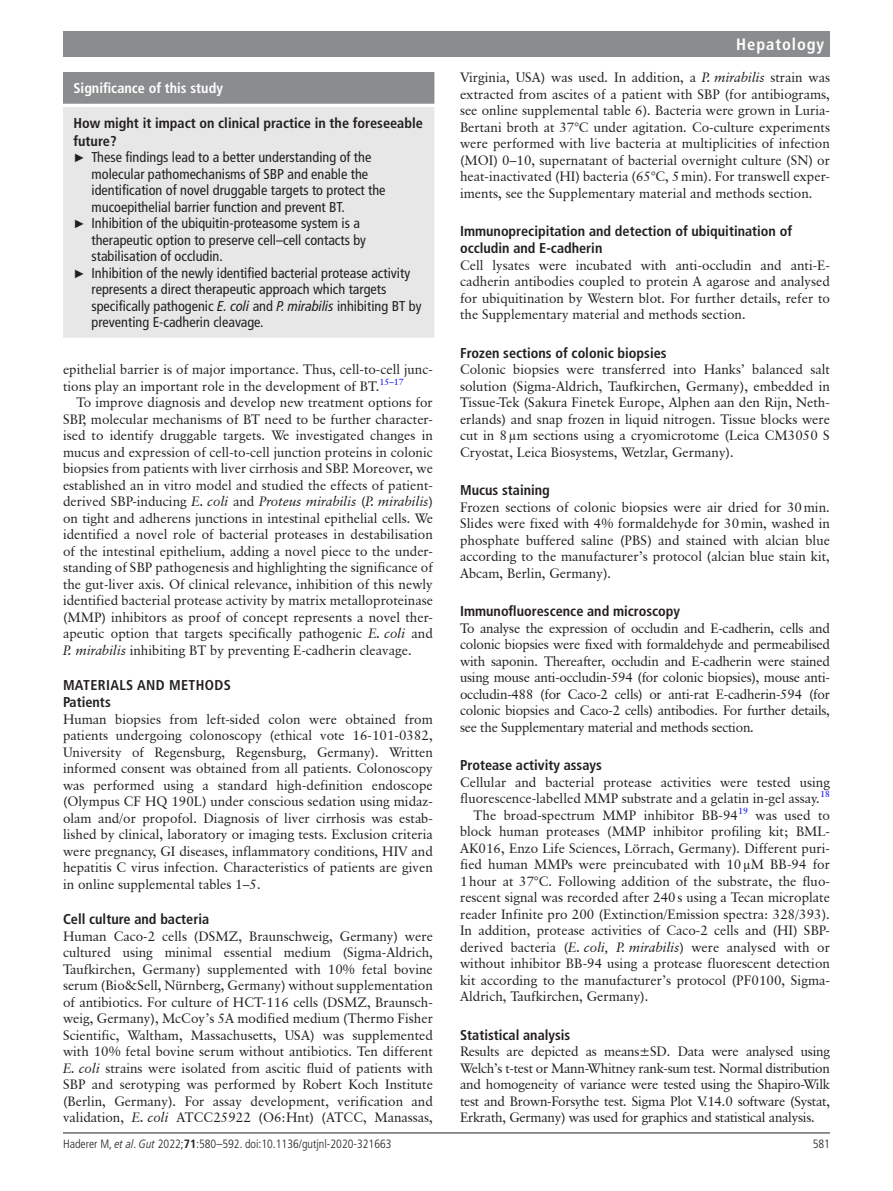
<style>
.page{position:relative;width:893px;height:1191px;background:#fff}
.page>*{position:absolute;margin:0;border:0;box-sizing:border-box;transform-origin:0 0}
.t1{font:700 condensed 16.5px "Frutiger LT Pro";letter-spacing:.055em;color:#fff}
.t2{font:condensed 14.25px "Frutiger LT Pro";color:#231f20}
.t3{font:700 condensed 14.25px/17.2px "Frutiger LT Pro";color:#231f20}
.t4{font:700 condensed 14.25px/17.2px "Frutiger LT Pro";letter-spacing:.025em;color:#231f20}
.t5{font:700 condensed 14.25px "Frutiger LT Pro";color:#fff}
.t6{font:13.5px/16.5px "Classical Garamond BT";color:#231f20;text-align:justify}
.t7{font:300 condensed 12px "Frutiger LT Pro";color:#231f20}
.s1{font-family:"Arial";font-stretch:normal;font-size:12px}
.s2{font-style:italic}
.s3{font-family:"Times New Roman"}
.s4{font-weight:700}
</style>
<div class="page">
<hr style="left:63px;top:1132px;width:767px;height:1px;background:#231f20">
<div style="left:63px;top:31px;width:767px;height:25px;background:#8a8c8e"></div>
<div style="left:64px;top:73px;width:370px;height:30px;background:#8a8c8e"></div>
<div style="left:63px;top:72px;width:371px;height:32px;border:2px solid #8a8c8e"></div>
<div style="left:64px;top:108px;width:370px;height:229px;background:#e7e7e7"></div>
<div style="left:63px;top:107px;width:371px;height:230px;border:2px solid #e7e7e7"></div>
<p class="t5" style="left:74px;top:80px;width:151px">Significance of this study</p>
<p class="t3" style="left:74px;top:115px;width:351px">How might it impact on clinical practice in the foreseeable</p>
<p class="t3" style="left:74px;top:132px;width:45px">future?</p>
<p class="t2" style="left:73px;top:149px;width:299px"><span class="s1">►</span> These findings lead to a better understanding of the</p>
<p class="t2" style="left:92px;top:165px;width:278px">molecular pathomechanisms of SBP and enable the</p>
<p class="t2" style="left:92px;top:182px;width:296px">identification of novel druggable targets to protect the</p>
<p class="t2" style="left:92px;top:198px;width:255px">mucoepithelial barrier function and prevent BT.</p>
<p class="t2" style="left:73px;top:215px;width:288px"><span class="s1">►</span> Inhibition of the ubiquitin-proteasome system is a</p>
<p class="t2" style="left:92px;top:231px;width:276px">therapeutic option to preserve cell–cell contacts by</p>
<p class="t2" style="left:92px;top:248px;width:133px">stabilisation of occludin.</p>
<p class="t2" style="left:73px;top:264px;width:338px"><span class="s1">►</span> Inhibition of the newly identified bacterial protease activity</p>
<p class="t2" style="left:92px;top:281px;width:296px">represents a direct therapeutic approach which targets</p>
<p class="t2" style="left:92px;top:297px;width:331px">specifically pathogenic <span class="s2">E. coli</span> and <span class="s2">P. mirabilis</span> inhibiting BT by</p>
<p class="t2" style="left:92px;top:314px;width:173px">preventing E-cadherin cleavage.</p>
<p class="t6" style="left:63px;top:361px;width:371px">epithelial barrier is of major importance. Thus, cell-to-cell junc&shy;tions play an important role in the development of BT.<sup>15–17</sup></p>
<p class="t6" style="left:63px;top:394px;width:371px;text-indent:14px">To improve diagnosis and develop new treatment options for SBP, molecular mechanisms of BT need to be further character&shy;ised to identify druggable targets. We investigated changes in mucus and expression of cell-to-cell junction proteins in colonic biopsies from patients with liver cirrhosis and SBP. Moreover, we established an in vitro model and studied the effects of patient&shy;derived SBP-inducing <span class="s2">E. coli</span> and <span class="s2">Proteus mirabilis</span> (<span class="s2">P. mirabilis</span>) on tight and adherens junctions in intestinal epithelial cells. We identified a novel role of bacterial proteases in destabilisation of the intestinal epithelium, adding a novel piece to the under&shy;standing of SBP pathogenesis and highlighting the significance of the gut-liver axis. Of clinical relevance, inhibition of this newly identified bacterial protease activity by matrix metalloproteinase (MMP) inhibitors as proof of concept represents a novel ther&shy;apeutic option that targets specifically pathogenic <span class="s2">E. coli</span> and <span class="s2">P. mirabilis</span> inhibiting BT by preventing E-cadherin cleavage.</p>
<p class="t4" style="left:63px;top:676px;width:169px">MATERIALS AND METHODS<br>Patients</p>
<p class="t6" style="left:63px;top:710px;width:371px">Human biopsies from left-sided colon were obtained from patients undergoing colonoscopy (ethical vote 16-101-0382, University of Regensburg, Regensburg, Germany). Written informed consent was obtained from all patients. Colonoscopy was performed using a standard high-definition endoscope (Olympus CF HQ 190L) under conscious sedation using midaz&shy;olam and/or propofol. Diagnosis of liver cirrhosis was estab&shy;lished by clinical, laboratory or imaging tests. Exclusion criteria were pregnancy, GI diseases, inflammatory conditions, HIV and hepatitis C virus infection. Characteristics of patients are given in online supplemental tables 1–5.</p>
<p class="t3" style="left:63px;top:910px;width:148px">Cell culture and bacteria</p>
<p class="t6" style="left:63px;top:927px;width:371px">Human Caco-2 cells (DSMZ, Braunschweig, Germany) were cultured using minimal essential medium (Sigma-Aldrich, Taufkirchen, Germany) supplemented with 10% fetal bovine serum (Bio&amp;Sell, Nürnberg, Germany) without supplementation of antibiotics. For culture of HCT-116 cells (DSMZ, Braunsch&shy;weig, Germany), McCoy’s 5A modified medium (Thermo Fisher Scientific, Waltham, Massachusetts, USA) was supplemented with 10% fetal bovine serum without antibiotics. Ten different <span class="s2">E. coli</span> strains were isolated from ascitic fluid of patients with SBP and serotyping was performed by Robert Koch Institute (Berlin, Germany). For assay development, verification and validation, <span class="s2">E. coli</span> ATCC25922 (O6:Hnt) (ATCC, Manassas,</p>
<p class="t1" style="left:736px;top:34px;width:90px">Hepatology</p>
<p class="t6" style="left:460px;top:69px;width:371px">Virginia, USA) was used. In addition, a <span class="s2">P. mirabilis</span> strain was extracted from ascites of a patient with SBP (for antibiograms, see online supplemental table 6). Bacteria were grown in Luria-Bertani broth at 37°C under agitation. Co-culture experiments were performed with live bacteria at multiplicities of infection (MOI) 0–10, supernatant of bacterial overnight culture (SN) or heat-inactivated (HI) bacteria (65°C, 5min). For transwell exper&shy;iments, see the Supplementary material and methods section.</p>
<p class="t3" style="left:460px;top:223px;width:334px">Immunoprecipitation and detection of ubiquitination of occludin and E-cadherin</p>
<p class="t6" style="left:460px;top:257px;width:371px">Cell lysates were incubated with anti-occludin and anti-E&shy;cadherin antibodies coupled to protein A agarose and analysed for ubiquitination by Western blot. For further details, refer to the Supplementary material and methods section.</p>
<p class="t3" style="left:460px;top:344px;width:208px">Frozen sections of colonic biopsies</p>
<p class="t6" style="left:460px;top:361px;width:371px">Colonic biopsies were transferred into Hanks’ balanced salt solution (Sigma-Aldrich, Taufkirchen, Germany), embedded in Tissue-Tek (Sakura Finetek Europe, Alphen aan den Rijn, Neth&shy;erlands) and snap frozen in liquid nitrogen. Tissue blocks were cut in 8<span class="s3">µ</span>m sections using a cryomicrotome (Leica CM3050 S Cryostat, Leica Biosystems, Wetzlar, Germany).</p>
<p class="t3" style="left:460px;top:482px;width:91px">Mucus staining</p>
<p class="t6" style="left:460px;top:498px;width:371px">Frozen sections of colonic biopsies were air dried for 30min.<br>Slides were fixed with 4% formaldehyde for 30min, washed in phosphate buffered saline (PBS) and stained with alcian blue according to the manufacturer’s protocol (alcian blue stain kit, Abcam, Berlin, Germany).</p>
<p class="t3" style="left:460px;top:602px;width:222px">Immunofluorescence and microscopy</p>
<p class="t6" style="left:460px;top:619px;width:372px">To analyse the expression of occludin and E-cadherin, cells and colonic biopsies were fixed with formaldehyde and permeabilised with saponin. Thereafter, occludin and E-cadherin were stained using mouse anti-occludin-594 (for colonic biopsies), mouse anti&shy;occludin-488 (for Caco-2 cells) or anti-rat E-cadherin-594 (for colonic biopsies and Caco-2 cells) antibodies. For further details, see the Supplementary material and methods section.</p>
<p class="t3" style="left:460px;top:756px;width:143px">Protease activity assays</p>
<p class="t6" style="left:460px;top:773px;width:371px">Cellular and bacterial protease activities were tested using</p>
<p class="t6" style="left:460px;top:790px;width:371px">fluorescence-labelled MMP substrate and a gelatin in-gel assay.<sup>18</sup></p>
<p class="t6" style="left:474px;top:806px;width:358px">The broad-spectrum MMP inhibitor BB-94<sup>19</sup> was used to</p>
<p class="t6" style="left:460px;top:823px;width:371px">block human proteases (MMP inhibitor profiling kit; BML-</p>
<p class="t6" style="left:460px;top:839px;width:371px">AK016, Enzo Life Sciences, Lörrach, Germany). Different puri-</p>
<p class="t6" style="left:460px;top:856px;width:371px">fied human MMPs were preincubated with 10<span class="s3">µ</span>M BB-94 for</p>
<p class="t6" style="left:460px;top:872px;width:371px">1hour at 37°C. Following addition of the substrate, the fluo-</p>
<p class="t6" style="left:460px;top:889px;width:371px">rescent signal was recorded after 240s using a Tecan microplate</p>
<p class="t6" style="left:460px;top:905px;width:371px">reader Infinite pro 200 (Extinction/Emission spectra: 328/393).</p>
<p class="t6" style="left:460px;top:922px;width:371px">In addition, protease activities of Caco-2 cells and (HI) SBP-</p>
<p class="t6" style="left:460px;top:938px;width:371px">derived bacteria (<span class="s2">E. coli, P. mirabilis</span>) were analysed with or</p>
<p class="t6" style="left:460px;top:955px;width:371px">without inhibitor BB-94 using a protease fluorescent detection</p>
<p class="t6" style="left:460px;top:971px;width:371px">kit according to the manufacturer’s protocol (PF0100, Sigma-</p>
<p class="t6" style="left:460px;top:988px;width:190px">Aldrich, Taufkirchen, Germany).</p>
<p class="t3" style="left:460px;top:1026px;width:112px">Statistical analysis</p>
<p class="t6" style="left:460px;top:1043px;width:372px">Results are depicted as means±SD. Data were analysed using Welch’s t-test or Mann-Whitney rank-sum test. Normal distribution and homogeneity of variance were tested using the Shapiro-Wilk test and Brown-Forsythe test. Sigma Plot V.14.0 software (Systat, Erkrath, Germany) was used for graphics and statistical analysis.</p>
<p class="t7" style="left:63px;top:1136px;width:330px">Haderer M, <span class="s2">et al</span>. <span class="s2">Gut</span> 2022;<span class="s4">71</span>:580–592. doi:10.1136/gutjnl-2020-321663</p>
<p class="t7" style="left:813px;top:1136px;width:19px">581</p>
</div>
